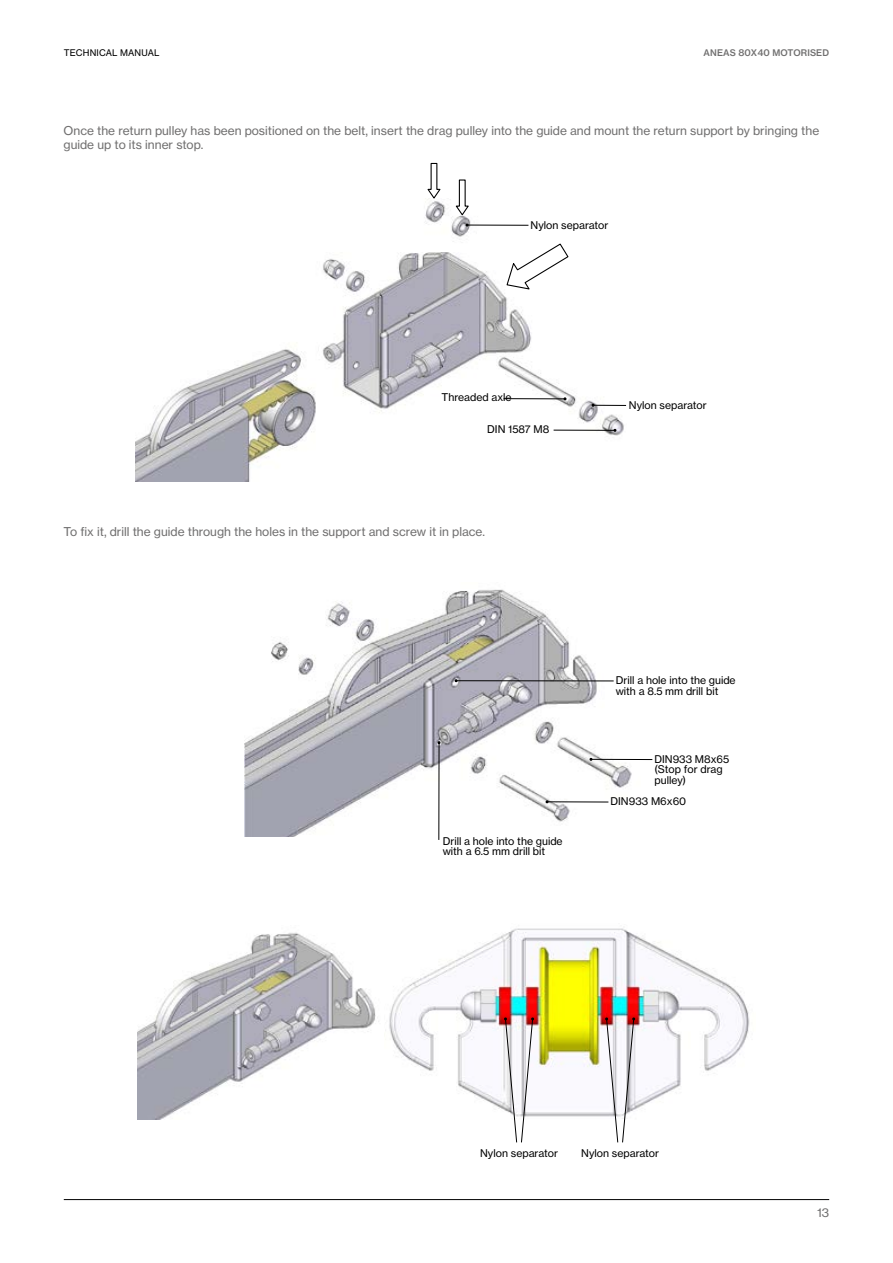
<style>
.page{position:relative;width:893px;height:1263px;background:#fff}
.page>*{position:absolute;margin:0;border:0;box-sizing:border-box;transform-origin:0 0}
.t1{font:12px/14.4px "N Haas Grotesk TX Pro 55 Rg";color:#706f6f}
.t2{font:10.5px/10.5px "N Haas Grotesk TX Pro 55 Rg";color:#000}
.t3{font:9px "N Haas Grotesk TX Pro 65 Md";letter-spacing:.015em;color:#706f6f}
.t4{font:9px "N Haas Grotesk TX Pro 55 Rg";letter-spacing:.015em;color:#000}
</style>
<div class="page">
<hr style="left:64px;top:1199px;width:765px;height:1px;background:#000">
<img style="left:136px;top:198px;width:490px;height:283px">
<svg style="left:506px;top:243px;width:63px;height:47px"></svg>
<svg style="left:454px;top:179px;width:16px;height:38px"></svg>
<svg style="left:426px;top:162px;width:15px;height:38px"></svg>
<img style="left:244px;top:589px;width:388px;height:247px">
<img style="left:137px;top:932px;width:242px;height:188px">
<img style="left:385px;top:928px;width:365px;height:189px">
<hr style="left:467px;top:225px;width:61px;height:1px;background:#000">
<svg style="left:465px;top:223px;width:4px;height:4px"></svg>
<hr style="left:593px;top:405px;width:33px;height:1px;background:#000">
<svg style="left:504px;top:1017px;width:30px;height:126px"></svg>
<svg style="left:605px;top:1017px;width:30px;height:126px"></svg>
<hr style="left:504px;top:398px;width:61px;height:1px;background:#000">
<hr style="left:554px;top:430px;width:61px;height:1px;background:#000">
<hr style="left:456px;top:680px;width:158px;height:1px;background:#000">
<hr style="left:439px;top:743px;width:1px;height:97px;background:#000">
<hr style="left:591px;top:759px;width:61px;height:1px;background:#000">
<hr style="left:547px;top:801px;width:61px;height:1px;background:#000">
<p class="t4" style="left:64px;top:48px;width:97px">TECHNICAL MANUAL</p>
<p class="t3" style="left:704px;top:48px;width:127px">ANEAS 80X40 MOTORISED</p>
<p class="t1" style="left:64px;top:123px;width:757px">Once the return pulley has been positioned on the belt, insert the drag pulley into the guide and mount the return support by bringing the guide up to its inner stop.</p>
<p class="t2" style="left:531px;top:220px;width:79px">Nylon separator</p>
<p class="t2" style="left:442px;top:392px;width:72px">Threaded axle</p>
<p class="t2" style="left:487px;top:424px;width:64px">DIN 1587 M8</p>
<p class="t1" style="left:64px;top:525px;width:423px">To fix it, drill the guide through the holes in the support and screw it in place.</p>
<p class="t2" style="left:629px;top:400px;width:79px">Nylon separator</p>
<p class="t2" style="left:616px;top:675px;width:121px">Drill a hole into the guide with a 8.5 mm drill bit</p>
<p class="t2" style="left:443px;top:835px;width:121px">Drill a hole into the guide with a 6.5 mm drill bit</p>
<p class="t2" style="left:654px;top:754px;width:76px">DIN933 M8x65 (Stop for drag pulley)</p>
<p class="t2" style="left:611px;top:796px;width:77px">DIN933 M6x60</p>
<p class="t2" style="left:480px;top:1148px;width:79px">Nylon separator</p>
<p class="t2" style="left:581px;top:1148px;width:79px">Nylon separator</p>
<p class="t1" style="left:817px;top:1205px;width:14px">13</p>
</div>
